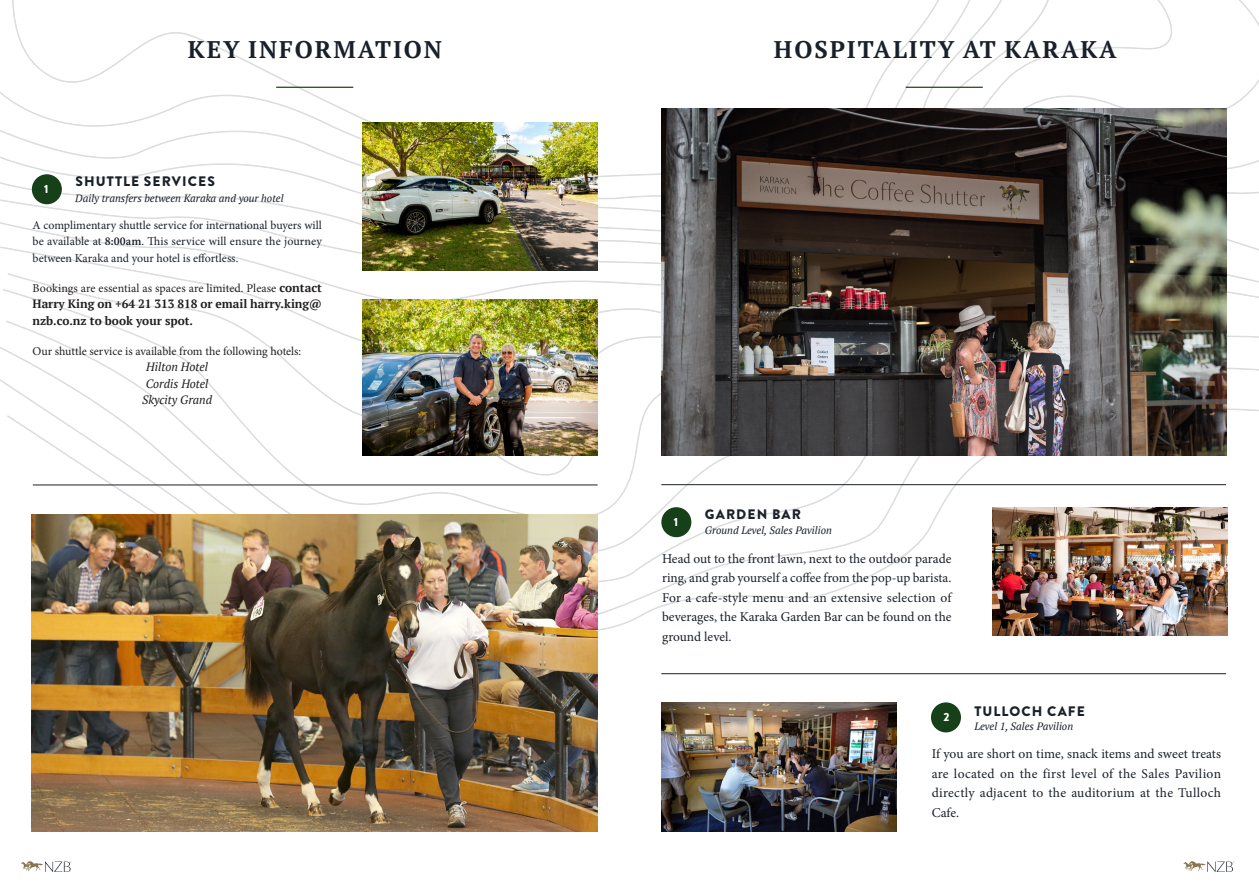
<style>
.page{position:relative;width:1259px;height:893px;background:#fff}
.page>*{position:absolute;margin:0;border:0;box-sizing:border-box;transform-origin:0 0}
.QUOTES{font:700 24px "PT Serif";letter-spacing:.08em;color:#1a2029}
.Section_Sub{font:900 13.8px "Brandon Grotesque";letter-spacing:.08em;color:#1a2029}
.BODY{font:13.5px/19.5px "Minion Pro";letter-spacing:.005em;color:#1a2029;text-align:justify}
.BODY-2{font:12px/16.5px "Minion Pro";color:#1a2029;text-align:justify}
.BODY-3{font:700 12px/16.5px "PT Serif";color:#231f20;text-align:justify}
.Pa0{font:12px "Minion Pro";letter-spacing:-.005em;color:#231f20}
.Pa0-2{font:italic 12px "PT Serif";color:#231f20}
.Section_Sub-2{font:900 11.85px "Brandon Grotesque";color:#fff}
.BODY-4{font:italic 10.65px "PT Serif";color:#1a2029}
.s1{font-weight:600}
.s2{font-family:"Minion Pro";font-weight:400}
</style>
<div class="page">
<svg style="left:3px;top:381px;width:1225px;height:146px"></svg>
<svg style="left:7px;top:364px;width:1252px;height:115px"></svg>
<svg style="left:0;top:0;width:994px;height:206px"></svg>
<svg style="left:10px;top:0;width:954px;height:184px"></svg>
<div style="left:661px;top:507px;width:30px;height:30px;background:#164017;border-radius:50%"></div>
<img style="left:992px;top:507px;width:235px;height:129px">
<hr style="left:905px;top:87px;width:77px;height:1px;background:#164017">
<div style="left:931px;top:702px;width:30px;height:30px;background:#164017;border-radius:50%"></div>
<img style="left:661px;top:702px;width:235px;height:129px">
<hr style="left:661px;top:673px;width:565px;height:1px;background:#1a2029">
<div style="left:32px;top:174px;width:30px;height:30px;background:#164017;border-radius:50%"></div>
<img style="left:363px;top:123px;width:234px;height:148px">
<img style="left:363px;top:299px;width:234px;height:156px">
<hr style="left:276px;top:87px;width:77px;height:1px;background:#164017">
<svg style="left:21px;top:861px;width:50px;height:11px"></svg>
<svg style="left:1183px;top:861px;width:50px;height:11px"></svg>
<img style="left:32px;top:514px;width:565px;height:317px">
<hr style="left:33px;top:485px;width:564px;height:1px;background:#1a2029">
<img style="left:661px;top:108px;width:565px;height:347px">
<hr style="left:661px;top:484px;width:565px;height:1px;background:#1a2029">
<p class="QUOTES" style="left:188px;top:33px;width:256px">KEY INFORMATION</p>
<p class="Section_Sub" style="left:75px;top:172px;width:141px">SHUTTLE SERVICES</p>
<p class="Section_Sub-2" style="left:44px;top:180px;width:6px">1</p>
<p class="BODY-2" style="left:33px;top:217px;width:291px">A complimentary shuttle service for international buyers will be available at <span class="s1">8:00am</span>. This service will ensure the journey between Karaka and your hotel is effortless.</p>
<p class="BODY-3" style="left:33px;top:279px;width:291px"><span class="s2">Bookings are essential as spaces are limited. Please</span> contact Harry King on +64 21 313 818 or email harry.king@ nzb.co.nz to book your spot.</p>
<p class="Pa0" style="left:33px;top:343px;width:270px">Our shuttle service is available from the following hotels:</p>
<p class="Pa0-2" style="left:146px;top:359px;width:63px">Hilton Hotel</p>
<p class="Pa0-2" style="left:146px;top:376px;width:64px">Cordis Hotel</p>
<p class="Pa0-2" style="left:142px;top:392px;width:71px">Skycity Grand</p>
<p class="BODY-4" style="left:75px;top:192px;width:210px">Daily transfers between Karaka and your hotel</p>
<p class="QUOTES" style="left:774px;top:33px;width:344px">HOSPITALITY AT KARAKA</p>
<p class="Section_Sub" style="left:705px;top:505px;width:98px">GARDEN BAR</p>
<p class="Section_Sub-2" style="left:674px;top:513px;width:6px">1</p>
<p class="BODY" style="left:662px;top:549px;width:291px">Head out to the front lawn, next to the outdoor parade ring, and grab yourself a coffee from the pop-up barista.<br>For a cafe-style menu and an extensive selection of beverages, the Karaka Garden Bar can be found on the ground level.</p>
<p class="BODY-4" style="left:705px;top:523px;width:129px">Ground Level, Sales Pavilion</p>
<p class="Section_Sub" style="left:974px;top:701px;width:112px">TULLOCH CAFE</p>
<p class="Section_Sub-2" style="left:943px;top:709px;width:8px">2</p>
<p class="BODY" style="left:931px;top:744px;width:291px">If you are short on time, snack items and sweet treats are located on the first level of the Sales Pavilion directly adjacent to the auditorium at the Tulloch Cafe.</p>
<p class="BODY-4" style="left:974px;top:720px;width:100px">Level 1, Sales Pavilion</p>
</div>
